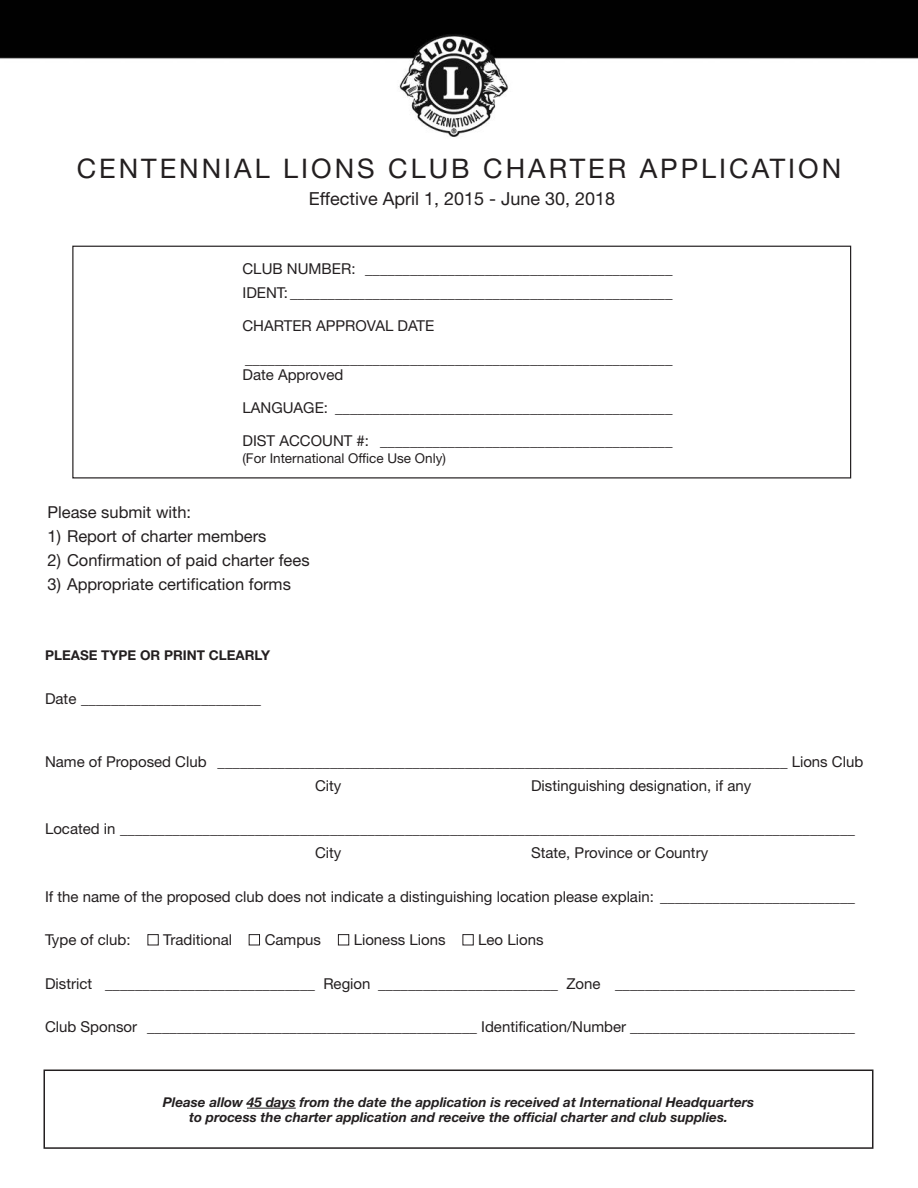
<style>
.page{position:relative;width:918px;height:1188px;background:#fff}
.page>*{position:absolute;margin:0;border:0;box-sizing:border-box;transform-origin:0 0}
.t1{font:27px "Helvetica Neue";letter-spacing:.11em;color:#231f20}
.t2{font:18px "Helvetica Neue";color:#231f20}
.t3{font:16.5px "Helvetica Neue";color:#231f20}
.t4{font:15px/24px "Helvetica Neue";color:#231f20}
.t5{font:italic 700 13.5px/15px "Helvetica Neue";color:#231f20;text-align:center}
.t6{font:13.5px "Helvetica Neue";color:#231f20}
.t7{font:700 13.5px "Helvetica Neue";color:#231f20}
.s1{color:#fff}
</style>
<div class="page">
<div style="left:72px;top:246px;width:779px;height:232px;border:1px solid #231f20"></div>
<img style="left:0;top:0;width:918px;height:137px">
<div style="left:43px;top:1070px;width:830px;height:79px;border:2px solid #231f20"></div>
<hr style="left:247px;top:1108px;width:49px;height:1px;background:#231f20">
<h1 class="t1" style="left:77px;top:159px;width:766px">CENTENNIAL LIONS CLUB CHARTER APPLICATION</h1>
<p class="t2" style="left:309px;top:192px;width:308px">Effective April 1, 2015 - June 30, 2018</p>
<p class="t4" style="left:242px;top:258px;width:432px">CLUB NUMBER: _________________________________________<br>IDENT: ___________________________________________________</p>
<p class="t4" style="left:242px;top:315px;width:193px">CHARTER APPROVAL DATE</p>
<p class="t4" style="left:242px;top:352px;width:432px;line-height:16.5px">_________________________________________________________<br>Date Approved</p>
<p class="t4" style="left:242px;top:397px;width:432px">LANGUAGE: _____________________________________________</p>
<p class="t4" style="left:242px;top:430px;width:432px">DIST ACCOUNT #: _______________________________________</p>
<p class="t6" style="left:242px;top:453px;width:205px">(For International Office Use Only)</p>
<p class="t3" style="left:48px;top:506px;width:145px">Please submit with:</p>
<p class="t3" style="left:48px;top:530px;width:221px">1) Report of charter members</p>
<p class="t3" style="left:48px;top:554px;width:264px">2) Confirmation of paid charter fees</p>
<p class="t3" style="left:48px;top:578px;width:245px">3) Appropriate certification forms</p>
<p class="t7" style="left:45px;top:643px;width:227px">PLEASE TYPE OR PRINT CLEARLY</p>
<p class="t4" style="left:45px;top:688px;width:217px">Date ________________________</p>
<p class="t4" style="left:315px;top:751px;width:550px;text-indent:-270px">Name of Proposed Club ____________________________________________________________________________ Lions Club<br>City</p>
<p class="t4" style="left:531px;top:775px;width:222px">Distinguishing designation, if any</p>
<p class="t4" style="left:315px;top:818px;width:542px;text-indent:-270px">Located in __________________________________________________________________________________________________<br>City</p>
<p class="t4" style="left:531px;top:842px;width:179px">State, Province or Country</p>
<p class="t4" style="left:45px;top:886px;width:812px">If the name of the proposed club does not indicate a distinguishing location please explain: __________________________</p>
<p class="t4" style="left:45px;top:929px;width:500px">Type of club: <span class="s1">■</span> Traditional <span class="s1">■</span> Campus <span class="s1">■</span> Lioness Lions <span class="s1">■</span> Leo Lions</p>
<p class="t4" style="left:45px;top:973px;width:812px">District ____________________________ Region ________________________ Zone ________________________________</p>
<p class="t4" style="left:45px;top:1016px;width:812px">Club Sponsor ____________________________________________ Identification/Number ______________________________</p>
<p class="t5" style="left:163px;top:1094px;width:593px">Please allow 45 days from the date the application is received at International Headquarters to process the charter application and receive the official charter and club supplies.</p>
</div>
